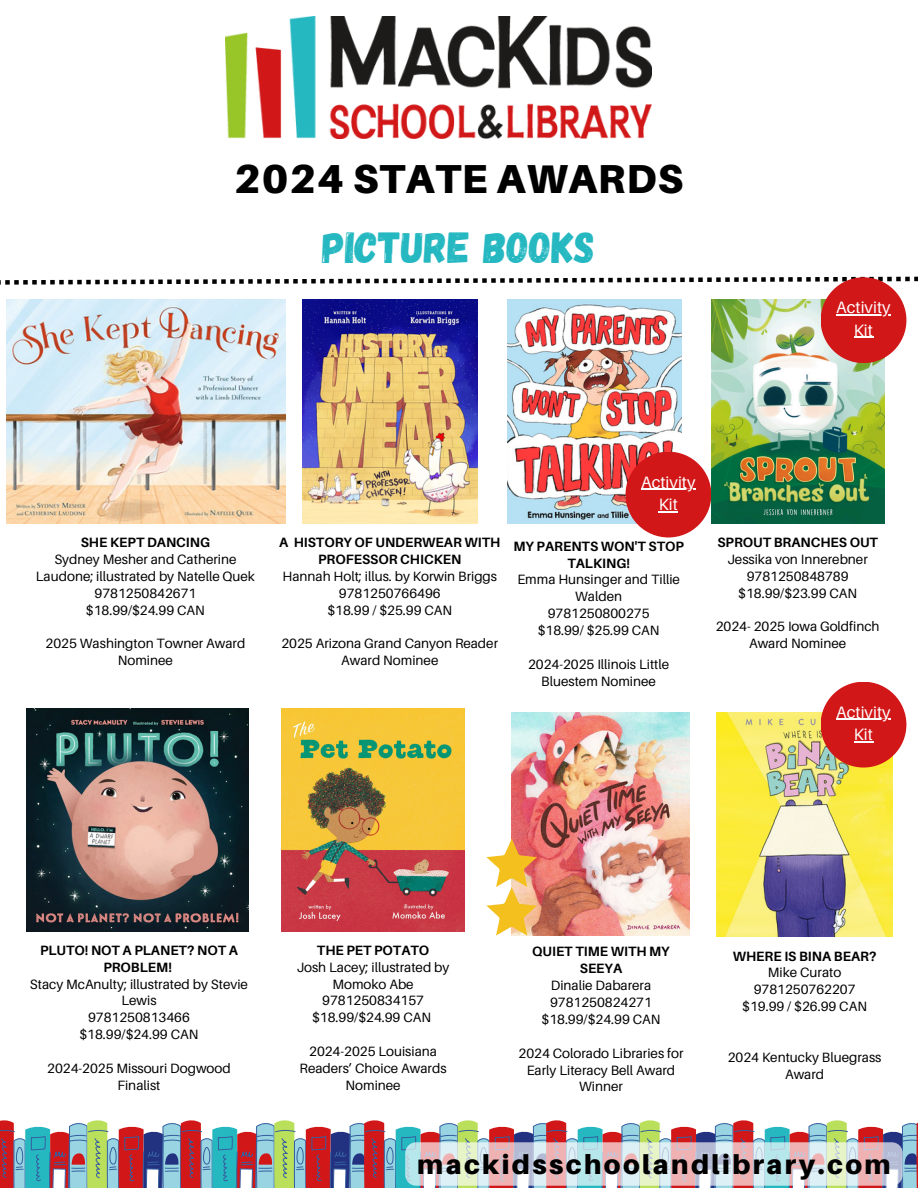
<style>
.page{position:relative;width:918px;height:1188px;background:#fff}
.page>*{position:absolute;margin:0;border:0;box-sizing:border-box;transform-origin:0 0}
.t1{font:43.5px "Gagalin";color:#25b8c1}
.t2{font:900 40.5px "Aileron";letter-spacing:.025em;color:#000}
.t3{font:900 27px "Aileron";letter-spacing:.09em;color:#000}
.t4{font:16.5px/22.5px "Aileron";color:#fff;text-align:center}
.t5{font:13.5px/16.8px "Aileron";color:#000;text-align:center}
.t6{font:700 13.5px/16.8px "Aileron";color:#000;text-align:center}
</style>
<div class="page">
<img style="left:6px;top:300px;width:279px;height:224px">
<img style="left:302px;top:300px;width:176px;height:224px">
<img style="left:507px;top:300px;width:175px;height:224px">
<img style="left:711px;top:300px;width:174px;height:224px">
<img style="left:226px;top:17px;width:425px;height:121px">
<svg style="left:0;top:277px;width:918px;height:9px"></svg>
<img style="left:282px;top:709px;width:182px;height:222px">
<img style="left:512px;top:713px;width:178px;height:223px">
<img style="left:26px;top:709px;width:223px;height:222px">
<svg style="left:0;top:1120px;width:918px;height:68px;background:#b5abae"></svg>
<div style="left:821px;top:277px;width:85px;height:86px;background:#d21718;border-radius:50%"></div>
<hr style="left:836px;top:314px;width:55px;height:2px;background:#fff">
<svg style="left:854px;top:337px;width:19px;height:1px"></svg>
<div style="left:626px;top:452px;width:85px;height:85px;background:#d21718;border-radius:50%"></div>
<hr style="left:641px;top:489px;width:55px;height:1px;background:#fff">
<svg style="left:659px;top:511px;width:19px;height:1px"></svg>
<svg style="left:486px;top:839px;width:51px;height:97px"></svg>
<img style="left:717px;top:713px;width:175px;height:224px">
<div style="left:821px;top:682px;width:85px;height:86px;background:#d21718;border-radius:50%"></div>
<hr style="left:836px;top:719px;width:55px;height:1px;background:#fff">
<svg style="left:854px;top:741px;width:19px;height:1px"></svg>
<h1 class="t2" style="left:234px;top:154px;width:450px">2024 STATE AWARDS</h1>
<p class="t1" style="left:322px;top:219px;width:274px">PICTURE BOOKS</p>
<p class="t4" style="left:836px;top:296px;width:56px">Activity<br>Kit</p>
<p class="t6" style="left:81px;top:534px;width:131px">SHE KEPT DANCING</p>
<p class="t5" style="left:36px;top:551px;width:221px">Sydney Mesher and Catherine<br>Laudone; illustrated by Natelle Quek<br>9781250842671<br>$18.99/$24.99 CAN</p>
<p class="t5" style="left:46px;top:635px;width:201px">2025 Washington Towner Award<br>Nominee</p>
<h2 class="t6" style="left:279px;top:534px;width:223px">A HISTORY OF UNDERWEAR WITH<br>PROFESSOR CHICKEN</h2>
<p class="t5" style="left:283px;top:567px;width:216px">Hannah Holt; illus. by Korwin Briggs</p>
<h4 class="t5" style="left:339px;top:584px;width:103px">9781250766496</h4>
<p class="t5" style="left:327px;top:601px;width:126px">$18.99 / $25.99 CAN</p>
<p class="t5" style="left:281px;top:635px;width:218px">2025 Arizona Grand Canyon Reader<br>Award Nominee</p>
<h4 class="t4" style="left:641px;top:470px;width:56px">Activity<br>Kit</h4>
<p class="t6" style="left:513px;top:537px;width:172px">MY PARENTS WON'T STOP<br>TALKING!</p>
<p class="t5" style="left:517px;top:571px;width:164px">Emma Hunsinger and Tillie<br>Walden<br>9781250800275<br>$18.99/ $25.99 CAN</p>
<p class="t5" style="left:528px;top:655px;width:143px">2024-2025 Illinois Little<br>Bluestem Nominee</p>
<p class="t6" style="left:717px;top:534px;width:162px">SPROUT BRANCHES OUT</p>
<p class="t5" style="left:728px;top:551px;width:142px">Jessika von Innerebner<br>9781250848789 $18.99/$23.99 CAN</p>
<p class="t5" style="left:716px;top:618px;width:165px">2024- 2025 Iowa Goldfinch<br>Award Nominee</p>
<p class="t4" style="left:836px;top:700px;width:56px">Activity<br>Kit</p>
<p class="t6" style="left:40px;top:941px;width:199px">PLUTO! NOT A PLANET? NOT A<br>PROBLEM!</p>
<p class="t5" style="left:30px;top:975px;width:220px">Stacy McAnulty; illustrated by Stevie<br>Lewis<br>9781250813466<br>$18.99/$24.99 CAN</p>
<p class="t5" style="left:47px;top:1060px;width:185px">2024-2025 Missouri Dogwood<br>Finalist</p>
<p class="t6" style="left:317px;top:941px;width:114px">THE PET POTATO</p>
<p class="t5" style="left:297px;top:958px;width:154px">Josh Lacey; illustrated by<br>Momoko Abe<br>9781250834157 $18.99/$24.99 CAN</p>
<p class="t5" style="left:300px;top:1043px;width:148px">2024-2025 Louisiana<br>Readers’ Choice Awards<br>Nominee</p>
<p class="t6" style="left:532px;top:943px;width:139px">QUIET TIME WITH MY<br>SEEYA</p>
<p class="t5" style="left:542px;top:977px;width:121px">Dinalie Dabarera<br>9781250824271 $18.99/$24.99 CAN</p>
<p class="t5" style="left:519px;top:1044px;width:166px">2024 Colorado Libraries for<br>Early Literacy Bell Award<br>Winner</p>
<p class="t6" style="left:733px;top:947px;width:145px">WHERE IS BINA BEAR?</p>
<p class="t5" style="left:742px;top:964px;width:126px">Mike Curato<br>9781250762207 $19.99 / $26.99 CAN</p>
<p class="t5" style="left:728px;top:1048px;width:155px">2024 Kentucky Bluegrass<br>Award</p>
<p class="t3" style="left:417px;top:1147px;width:475px">mackidsschoolandlibrary.com</p>
</div>
